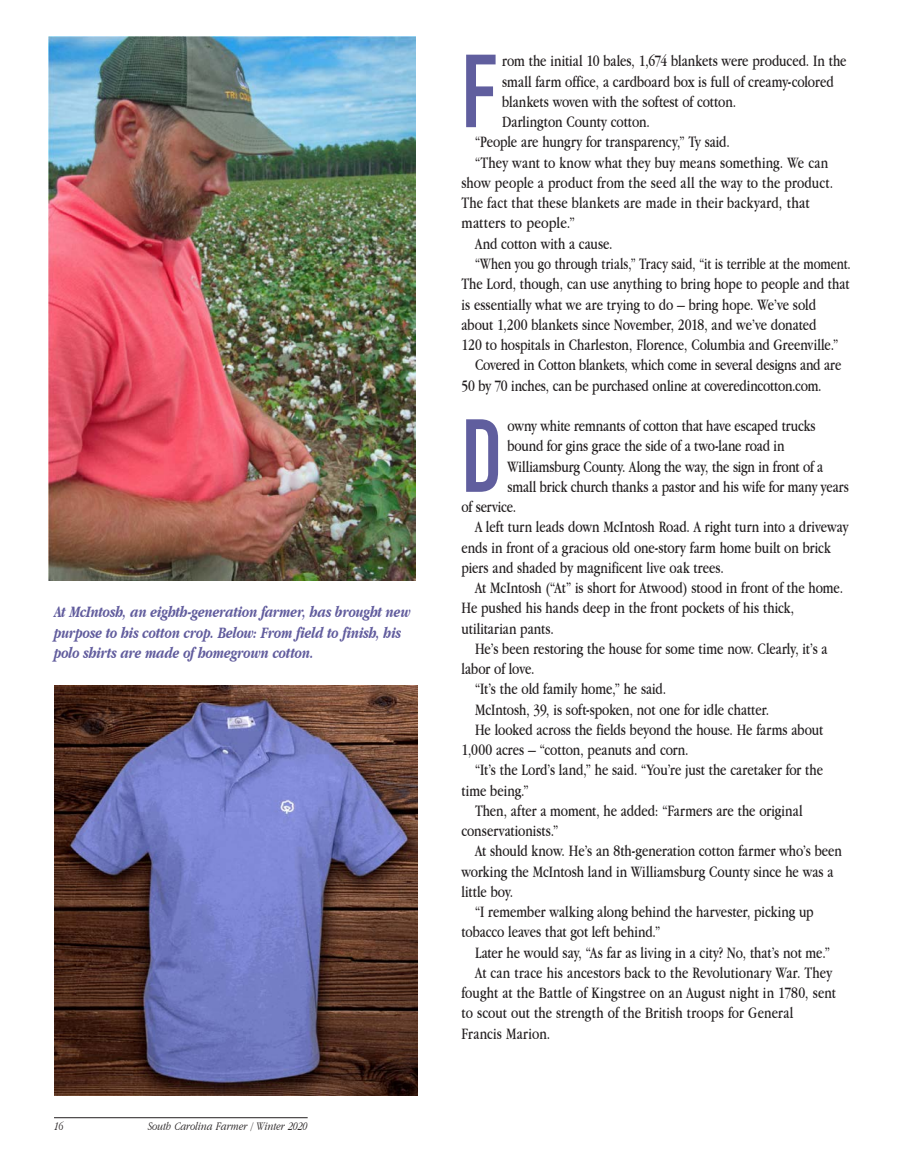
<style>
.page{position:relative;width:905px;height:1175px;background:#fff}
.page>*{position:absolute;margin:0;border:0;box-sizing:border-box;transform-origin:0 0}
.t1{font:700 101.85px "DIN Condensed";color:#605e9e;scale:.95 1}
.t2{font:16.5px "Apple Garamond BT";color:#231f20;scale:.95 1}
.t3{font:italic 700 16.5px/20.2px "Apple Garamond";letter-spacing:-.01em;color:#615c9d;scale:.95 1}
.t4{font:16.5px "Apple Garamond BT";color:#231f20;scale:.91 1}
.t5{font:16.5px "Apple Garamond BT";color:#231f20}
.t6{font:italic 300 12px "Apple Garamond BT";color:#231f20}
</style>
<div class="page">
<hr style="left:54px;top:1117px;width:254px;height:1px;background:#231f20">
<img style="left:55px;top:686px;width:363px;height:409px">
<img style="left:49px;top:37px;width:366px;height:543px">
<p class="t3" style="left:54px;top:601px;width:377px">At McIntosh, an eighth-generation farmer, has brought new purpose to his cotton crop. Below: From field to finish, his polo shirts are made of homegrown cotton.</p>
<p class="t6" style="left:54px;top:1118px;width:11px">16</p>
<p class="t6" style="left:148px;top:1118px;width:161px">South Carolina Farmer / Winter 2020</p>
<h1 class="t1" style="left:461px;top:32px;width:39px">F</h1>
<p class="t2" style="left:502px;top:51px;width:364px">rom the initial 10 bales, 1,674 blankets were produced. In the</p>
<p class="t2" style="left:502px;top:71px;width:350px">small farm office, a cardboard box is full of creamy-colored</p>
<p class="t2" style="left:502px;top:91px;width:248px">blankets woven with the softest of cotton.</p>
<p class="t2" style="left:502px;top:111px;width:157px">Darlington County cotton.</p>
<p class="t2" style="left:475px;top:132px;width:270px">“People are hungry for transparency,” Ty said.</p>
<p class="t2" style="left:475px;top:152px;width:373px">“They want to know what they buy means something. We can</p>
<p class="t2" style="left:461px;top:172px;width:392px">show people a product from the seed all the way to the product.</p>
<p class="t2" style="left:461px;top:192px;width:368px">The fact that these blankets are made in their backyard, that</p>
<p class="t5" style="left:461px;top:213px;width:115px">matters to people.”</p>
<p class="t2" style="left:475px;top:233px;width:146px">And cotton with a cause.</p>
<p class="t4" style="left:475px;top:253px;width:414px">“When you go through trials,” Tracy said, “it is terrible at the moment.</p>
<p class="t2" style="left:461px;top:273px;width:410px">The Lord, though, can use anything to bring hope to people and that</p>
<p class="t2" style="left:461px;top:294px;width:374px">is essentially what we are trying to do – bring hope. We’ve sold</p>
<p class="t2" style="left:461px;top:314px;width:375px">about 1,200 blankets since November, 2018, and we’ve donated</p>
<p class="t2" style="left:461px;top:334px;width:398px">120 to hospitals in Charleston, Florence, Columbia and Greenville.”</p>
<p class="t2" style="left:475px;top:354px;width:387px">Covered in Cotton blankets, which come in several designs and are</p>
<p class="t2" style="left:461px;top:375px;width:380px">50 by 70 inches, can be purchased online at coveredincotton.com.</p>
<h1 class="t1" style="left:461px;top:396px;width:45px">D</h1>
<p class="t2" style="left:507px;top:415px;width:326px">owny white remnants of cotton that have escaped trucks</p>
<p class="t2" style="left:507px;top:435px;width:293px">bound for gins grace the side of a two-lane road in</p>
<p class="t2" style="left:507px;top:456px;width:334px">Williamsburg County. Along the way, the sign in front of a</p>
<p class="t2" style="left:507px;top:476px;width:361px">small brick church thanks a pastor and his wife for many years</p>
<p class="t2" style="left:461px;top:496px;width:59px">of service.</p>
<p class="t2" style="left:475px;top:516px;width:394px">A left turn leads down McIntosh Road. A right turn into a driveway</p>
<p class="t2" style="left:461px;top:537px;width:390px">ends in front of a gracious old one-story farm home built on brick</p>
<p class="t2" style="left:461px;top:557px;width:277px">piers and shaded by magnificent live oak trees.</p>
<p class="t2" style="left:475px;top:577px;width:389px">At McIntosh (“At” is short for Atwood) stood in front of the home.</p>
<p class="t2" style="left:461px;top:597px;width:352px">He pushed his hands deep in the front pockets of his thick,</p>
<p class="t2" style="left:461px;top:618px;width:99px">utilitarian pants.</p>
<p class="t2" style="left:475px;top:638px;width:372px">He’s been restoring the house for some time now. Clearly, it’s a</p>
<p class="t2" style="left:461px;top:658px;width:78px">labor of love.</p>
<p class="t2" style="left:475px;top:678px;width:203px">“It’s the old family home,” he said.</p>
<p class="t2" style="left:475px;top:699px;width:311px">McIntosh, 39, is soft-spoken, not one for idle chatter.</p>
<p class="t2" style="left:475px;top:719px;width:368px">He looked across the fields beyond the house. He farms about</p>
<p class="t2" style="left:461px;top:739px;width:241px">1,000 acres – “cotton, peanuts and corn.</p>
<p class="t2" style="left:475px;top:759px;width:368px">“It’s the Lord’s land,” he said. “You’re just the caretaker for the</p>
<p class="t2" style="left:461px;top:780px;width:72px">time being.”</p>
<p class="t2" style="left:475px;top:800px;width:346px">Then, after a moment, he added: “Farmers are the original</p>
<p class="t2" style="left:461px;top:820px;width:103px">conservationists.”</p>
<p class="t2" style="left:475px;top:840px;width:388px">At should know. He’s an 8th-generation cotton farmer who’s been</p>
<p class="t2" style="left:461px;top:861px;width:393px">working the McIntosh land in Williamsburg County since he was a</p>
<p class="t2" style="left:461px;top:881px;width:56px">little boy.</p>
<p class="t2" style="left:475px;top:901px;width:358px">“I remember walking along behind the harvester, picking up</p>
<p class="t2" style="left:461px;top:921px;width:211px">tobacco leaves that got left behind.”</p>
<p class="t2" style="left:475px;top:942px;width:375px">Later he would say, “As far as living in a city? No, that’s not me.”</p>
<p class="t2" style="left:475px;top:962px;width:377px">At can trace his ancestors back to the Revolutionary War. They</p>
<p class="t2" style="left:461px;top:982px;width:395px">fought at the Battle of Kingstree on an August night in 1780, sent</p>
<p class="t2" style="left:461px;top:1002px;width:351px">to scout out the strength of the British troops for General</p>
<p class="t2" style="left:461px;top:1023px;width:95px">Francis Marion.</p>
</div>
